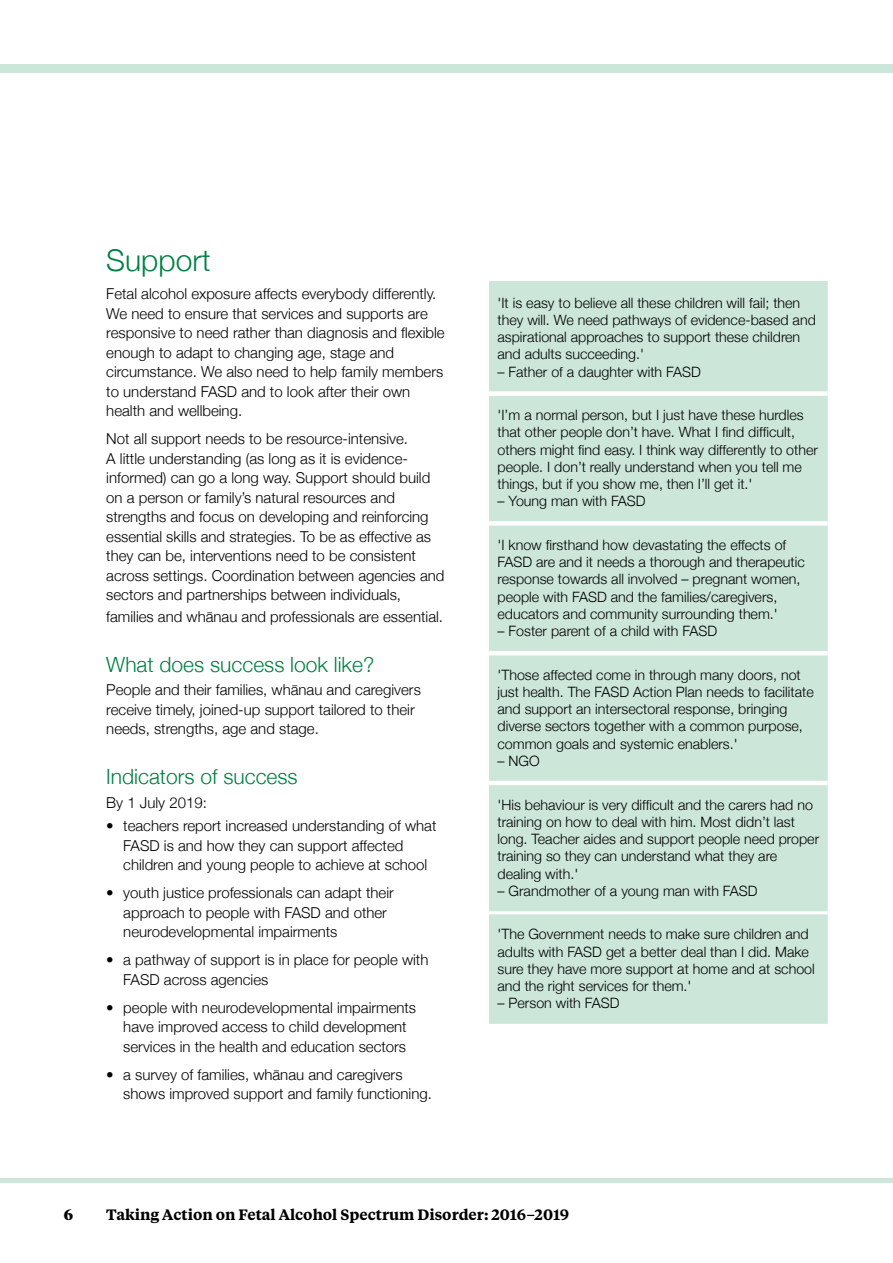
<style>
.page{position:relative;width:893px;height:1263px;background:#fff}
.page>*{position:absolute;margin:0;border:0;box-sizing:border-box;transform-origin:0 0}
.Sub_Heading-1{font:300 30px "Helvetica Neue";color:#008043}
.Sub_Heading-2{font:300 21px "Helvetica Neue";color:#008043}
.Body_Text{font:300 15px/19.5px "Helvetica Neue";color:#000}
.t1{font:600 15px "Tiempos Text";color:#000}
.t2{font:900 15px "Tiempos Headline";color:#000}
.Table_Text{font:300 14.25px/17.2px "Helvetica Neue";color:#000}
</style>
<div class="page">
<div style="left:0;top:64px;width:893px;height:8px;background:#cce6d9"></div>
<hr style="left:0;top:1178px;width:893px;height:4px;background:#cce6d9">
<div style="left:489px;top:281px;width:339px;height:743px;background:#cce6d9"></div>
<div style="left:489px;top:391px;width:339px;height:5px;background:#fff"></div>
<div style="left:489px;top:521px;width:339px;height:5px;background:#fff"></div>
<hr style="left:489px;top:651px;width:339px;height:4px;background:#fff">
<hr style="left:489px;top:781px;width:339px;height:4px;background:#fff">
<hr style="left:489px;top:911px;width:339px;height:3px;background:#fff">
<p class="Sub_Heading-1" style="left:106px;top:236px;width:106px">Support</p>
<p class="Body_Text" style="left:106px;top:283px;width:340px">Fetal alcohol exposure affects everybody differently.<br>We need to ensure that services and supports are responsive to need rather than diagnosis and flexible enough to adapt to changing age, stage and circumstance. We also need to help family members to understand FASD and to look after their own health and wellbeing.</p>
<p class="Body_Text" style="left:106px;top:428px;width:340px">Not all support needs to be resource-intensive.<br>A little understanding (as long as it is evidence&shy;informed) can go a long way. Support should build on a person or family’s natural resources and strengths and focus on developing and reinforcing essential skills and strategies. To be as effective as they can be, interventions need to be consistent across settings. Coordination between agencies and sectors and partnerships between individuals,</p>
<p class="Body_Text" style="left:106px;top:606px;width:338px">families and whānau and professionals are essential.</p>
<p class="Sub_Heading-2" style="left:106px;top:647px;width:269px">What does success look like?</p>
<p class="Body_Text" style="left:106px;top:679px;width:316px">People and their families, whānau and caregivers receive timely, joined-up support tailored to their needs, strengths, age and stage.</p>
<p class="Sub_Heading-2" style="left:106px;top:759px;width:193px">Indicators of success</p>
<p class="Body_Text" style="left:106px;top:792px;width:102px">By 1 July 2019:</p>
<p class="Body_Text" style="left:123px;top:815px;width:315px;text-indent:-17px">• teachers report increased understanding of what<br>FASD is and how they can support affected children and young people to achieve at school</p>
<p class="Body_Text" style="left:123px;top:882px;width:272px;text-indent:-17px">• youth justice professionals can adapt their approach to people with FASD and other neurodevelopmental impairments</p>
<p class="Body_Text" style="left:123px;top:949px;width:307px;text-indent:-17px">• a pathway of support is in place for people with<br>FASD across agencies</p>
<p class="Body_Text" style="left:106px;top:997px;width:311px;text-align:center">• people with neurodevelopmental impairments have improved access to child development services in the health and education sectors</p>
<p class="Body_Text" style="left:123px;top:1064px;width:310px;text-indent:-17px">• a survey of families, whānau and caregivers shows improved support and family functioning.</p>
<p class="Table_Text" style="left:497px;top:293px;width:320px">'It is easy to believe all these children will fail; then they will. We need pathways of evidence-based and aspirational approaches to support these children and adults succeeding.'</p>
<p class="Table_Text" style="left:497px;top:362px;width:205px">– Father of a daughter with FASD</p>
<p class="Table_Text" style="left:497px;top:406px;width:322px">'I’m a normal person, but I just have these hurdles that other people don’t have. What I find difficult, others might find easy. I think way differently to other people. I don’t really understand when you tell me things, but if you show me, then I’ll get it.'</p>
<p class="Table_Text" style="left:497px;top:492px;width:150px">– Young man with FASD</p>
<p class="Table_Text" style="left:497px;top:535px;width:309px">'I know firsthand how devastating the effects of FASD are and it needs a thorough and therapeutic response towards all involved – pregnant women, people with FASD and the families/caregivers, educators and community surrounding them.'</p>
<p class="Table_Text" style="left:497px;top:622px;width:221px">– Foster parent of a child with FASD</p>
<p class="Table_Text" style="left:497px;top:665px;width:318px">'Those affected come in through many doors, not just health. The FASD Action Plan needs to facilitate and support an intersectoral response, bringing diverse sectors together with a common purpose, common goals and systemic enablers.'</p>
<p class="Table_Text" style="left:497px;top:751px;width:44px">– NGO</p>
<p class="Table_Text" style="left:497px;top:795px;width:323px">'His behaviour is very difficult and the carers had no training on how to deal with him. Most didn’t last long. Teacher aides and support people need proper training so they can understand what they are dealing with.'</p>
<p class="Table_Text" style="left:497px;top:881px;width:262px">– Grandmother of a young man with FASD</p>
<p class="Table_Text" style="left:497px;top:925px;width:319px">'The Government needs to make sure children and adults with FASD get a better deal than I did. Make sure they have more support at home and at school and the right services for them.'</p>
<p class="Table_Text" style="left:497px;top:994px;width:123px">– Person with FASD</p>
<p class="t2" style="left:64px;top:1205px;width:11px">6</p>
<p class="t1" style="left:106px;top:1205px;width:464px">Taking Action on Fetal Alcohol Spectrum Disorder: 2016–2019</p>
</div>
